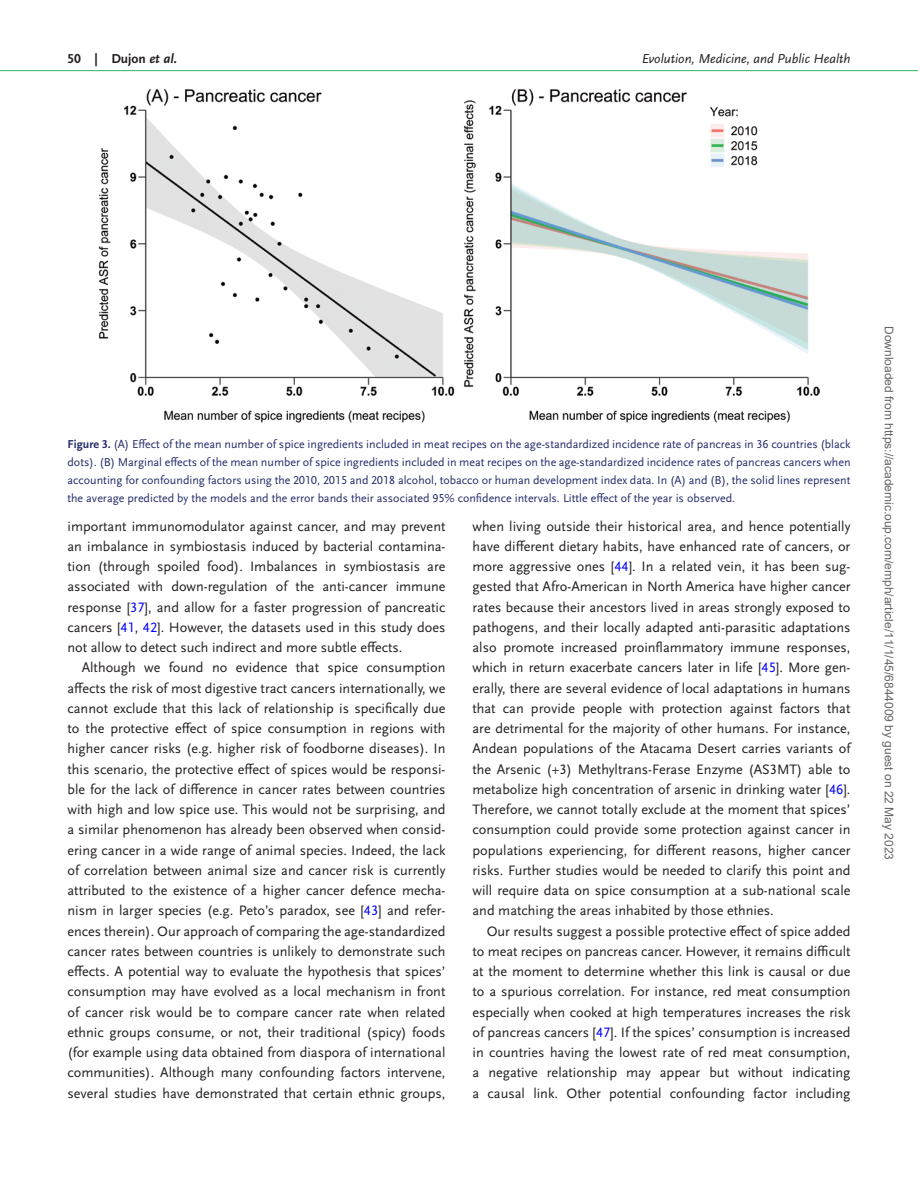
<style>
.page{position:relative;width:918px;height:1186px;background:#fff}
.page>*{position:absolute;margin:0;border:0;box-sizing:border-box;transform-origin:0 0}
.t1{font:14.25px/20.2px "Scala Sans Pro";color:#231f20;text-align:justify}
.t2{font:italic 13.5px "Scala Sans Pro";color:#231f20}
.t3{font:700 13.5px "Scala Sans Pro";color:#231f20}
.t4{font:12px/18px "Scala Sans Pro";color:#262d6b;text-align:justify}
.t5{font:12px "Arial";color:#666}
.s1{font-style:italic}
.s2{font-weight:700}
.s3{color:#00f}
</style>
<div class="page">
<hr style="left:0;top:70px;width:918px;height:1px;background:#2eb460">
<img style="left:98px;top:89px;width:722px;height:334px">
<p class="t3" style="left:68px;top:50px;width:111px">50 | Dujon <span class="s1">et al.</span></p>
<p class="t2" style="left:642px;top:50px;width:210px">Evolution, Medicine, and Public Health</p>
<p class="t4" style="left:68px;top:435px;width:785px"><span class="s2">Figure 3.</span> (A) Effect of the mean number of spice ingredients included in meat recipes on the age-standardized incidence rate of pancreas in 36 countries (black dots). (B) Marginal effects of the mean number of spice ingredients included in meat recipes on the age-standardized incidence rates of pancreas cancers when accounting for confounding factors using the 2010, 2015 and 2018 alcohol, tobacco or human development index data. In (A) and (B), the solid lines represent the average predicted by the models and the error bands their associated 95% confidence intervals. Little effect of the year is observed.</p>
<p class="t1" style="left:68px;top:516px;width:380px">important immunomodulator against cancer, and may prevent an imbalance in symbiostasis induced by bacterial contamina&shy;tion (through spoiled food). Imbalances in symbiostasis are associated with down-regulation of the anti-cancer immune response [<span class="s3">37</span>], and allow for a faster progression of pancreatic cancers [<span class="s3">41</span>, <span class="s3">42</span>]. However, the datasets used in this study does not allow to detect such indirect and more subtle effects.</p>
<p class="t1" style="left:68px;top:658px;width:380px;text-indent:14px">Although we found no evidence that spice consumption affects the risk of most digestive tract cancers internationally, we cannot exclude that this lack of relationship is specifically due to the protective effect of spice consumption in regions with higher cancer risks (e.g. higher risk of foodborne diseases). In this scenario, the protective effect of spices would be responsi&shy;ble for the lack of difference in cancer rates between countries with high and low spice use. This would not be surprising, and a similar phenomenon has already been observed when consid&shy;ering cancer in a wide range of animal species. Indeed, the lack of correlation between animal size and cancer risk is currently attributed to the existence of a higher cancer defence mecha&shy;nism in larger species (e.g. Peto’s paradox, see [<span class="s3">43</span>] and refer&shy;ences therein). Our approach of comparing the age-standardized cancer rates between countries is unlikely to demonstrate such effects. A potential way to evaluate the hypothesis that spices’ consumption may have evolved as a local mechanism in front of cancer risk would be to compare cancer rate when related ethnic groups consume, or not, their traditional (spicy) foods (for example using data obtained from diaspora of international communities). Although many confounding factors intervene, several studies have demonstrated that certain ethnic groups,</p>
<p class="t1" style="left:472px;top:516px;width:380px">when living outside their historical area, and hence potentially have different dietary habits, have enhanced rate of cancers, or more aggressive ones [<span class="s3">44</span>]. In a related vein, it has been sug&shy;gested that Afro-American in North America have higher cancer rates because their ancestors lived in areas strongly exposed to pathogens, and their locally adapted anti-parasitic adaptations also promote increased proinflammatory immune responses, which in return exacerbate cancers later in life [<span class="s3">45</span>]. More gen&shy;erally, there are several evidence of local adaptations in humans that can provide people with protection against factors that are detrimental for the majority of other humans. For instance, Andean populations of the Atacama Desert carries variants of the Arsenic (+3) Methyltrans-Ferase Enzyme (AS3MT) able to metabolize high concentration of arsenic in drinking water [<span class="s3">46</span>].<br>Therefore, we cannot totally exclude at the moment that spices’ consumption could provide some protection against cancer in populations experiencing, for different reasons, higher cancer risks. Further studies would be needed to clarify this point and will require data on spice consumption at a sub-national scale and matching the areas inhabited by those ethnies.</p>
<p class="t1" style="left:472px;top:921px;width:380px;text-indent:14px">Our results suggest a possible protective effect of spice added to meat recipes on pancreas cancer. However, it remains difficult at the moment to determine whether this link is causal or due to a spurious correlation. For instance, red meat consumption especially when cooked at high temperatures increases the risk of pancreas cancers [<span class="s3">47</span>]. If the spices’ consumption is increased in countries having the lowest rate of red meat consumption, a negative relationship may appear but without indicating a causal link. Other potential confounding factor including</p>
<p class="t5" style="left:893px;top:326px;width:535px;rotate:90deg">Downloaded from https://academic.oup.com/emph/article/11/1/45/6844009 by guest on 22 May 2023</p>
</div>
